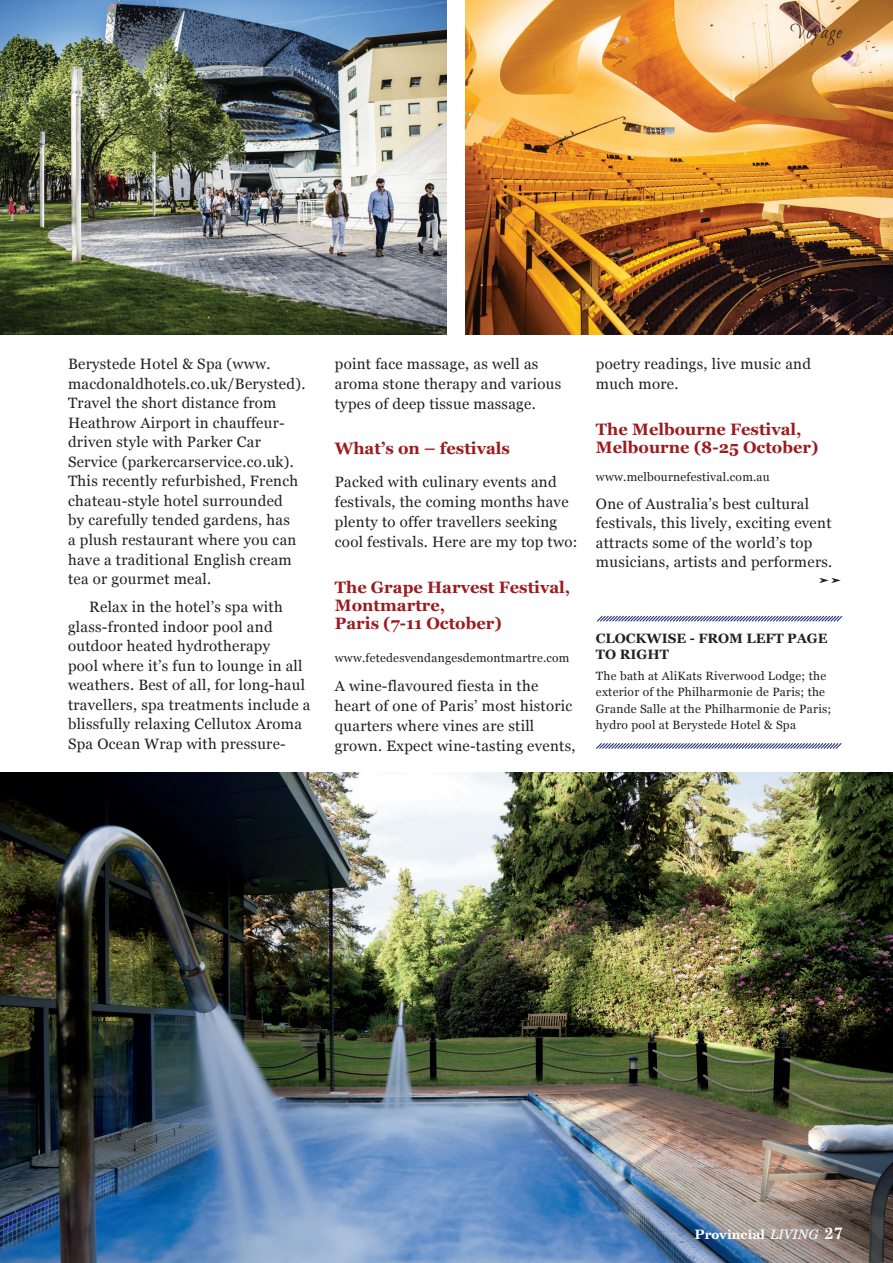
<style>
.page{position:relative;width:893px;height:1263px;background:#fff}
.page>*{position:absolute;margin:0;border:0;box-sizing:border-box;transform-origin:0 0}
.section_heading_righ{font:21px "Bilbo Swash Caps";letter-spacing:.06em;color:#231f20}
.subheading{font:700 16.5px/18.5px "Georgia";color:#9b1b1f}
.Paragraph{font:700 16.5px/18px "Georgia";color:#9b1b1f}
.Paragraph-2{font:15px/19.5px "Georgia";letter-spacing:.02em;color:#231f20}
.Paragraph-3{font:15px "Arrows";color:#231f20}
.image_description_t{font:700 13.5px/16.2px "Georgia";color:#231f20}
.t1{font:700 13.05px "Century Schoolbook BT";color:#fff}
.image_text{font:12px/16.5px "Georgia";letter-spacing:.02em;color:#231f20}
.Paragraph-4{font:12px "Georgia";letter-spacing:.02em;color:#231f20}
.s1{font-weight:400;font-style:italic}
.s2{font-family:"Century Schoolbook";font-size:16.5px}
</style>
<div class="page">
<img style="left:0;top:0;width:446px;height:334px">
<img style="left:466px;top:0;width:427px;height:334px">
<img style="left:0;top:772px;width:893px;height:491px">
<svg style="left:597px;top:615px;width:246px;height:7px"></svg>
<svg style="left:596px;top:743px;width:246px;height:6px"></svg>
<p class="section_heading_righ" style="left:790px;top:20px;width:53px">Voyage</p>
<p class="Paragraph-2" style="left:68px;top:353px;width:239px">Berystede Hotel &amp; Spa (www. macdonaldhotels.co.uk/Berysted).<br>Travel the short distance from<br>Heathrow Airport in chauffeur&shy;driven style with Parker Car<br>Service (parkercarservice.co.uk).<br>This recently refurbished, French chateau-style hotel surrounded<br>by carefully tended gardens, has<br>a plush restaurant where you can have a traditional English cream tea or gourmet meal.</p>
<p class="Paragraph-2" style="left:68px;top:597px;width:244px;text-indent:21px">Relax in the hotel’s spa with glass-fronted indoor pool and outdoor heated hydrotherapy<br>pool where it’s fun to lounge in all weathers. Best of all, for long-haul travellers, spa treatments include a blissfully relaxing Cellutox Aroma<br>Spa Ocean Wrap with pressure-</p>
<p class="Paragraph-2" style="left:335px;top:353px;width:228px;line-height:20px">point face massage, as well as aroma stone therapy and various types of deep tissue massage.</p>
<p class="subheading" style="left:335px;top:439px;width:177px">What’s on – festivals</p>
<p class="Paragraph-2" style="left:335px;top:471px;width:244px;line-height:20px">Packed with culinary events and festivals, the coming months have plenty to offer travellers seeking cool festivals. Here are my top two:</p>
<p class="subheading" style="left:335px;top:577px;width:237px">The Grape Harvest Festival,<br>Montmartre,<br>Paris (7-11 October)</p>
<p class="Paragraph-4" style="left:335px;top:649px;width:236px">www.fetedesvendangesdemontmartre.com</p>
<p class="Paragraph-2" style="left:335px;top:675px;width:242px;line-height:20px">A wine-flavoured fiesta in the heart of one of Paris’ most historic quarters where vines are still grown. Expect wine-tasting events,</p>
<p class="Paragraph-2" style="left:596px;top:353px;width:216px">poetry readings, live music and much more.</p>
<p class="Paragraph" style="left:596px;top:419px;width:224px">The Melbourne Festival,<br>Melbourne (8-25 October)</p>
<p class="Paragraph-4" style="left:596px;top:468px;width:175px">www.melbournefestival.com.au</p>
<p class="Paragraph-2" style="left:596px;top:493px;width:238px">One of Australia’s best cultural festivals, this lively, exciting event attracts some of the world’s top musicians, artists and performers.</p>
<p class="Paragraph-3" style="left:818px;top:572px;width:25px">aa</p>
<p class="image_description_t" style="left:596px;top:629px;width:233px">CLOCKWISE - FROM LEFT PAGE<br>TO RIGHT</p>
<p class="image_text" style="left:596px;top:667px;width:237px">The bath at AliKats Riverwood Lodge; the exterior of the Philharmonie de Paris; the Grande Salle at the Philharmonie de Paris; hydro pool at Berystede Hotel &amp; Spa</p>
<p class="t1" style="left:695px;top:1226px;width:150px">Provincial <span class="s1">LIVING</span> <span class="s2">27</span></p>
</div>
